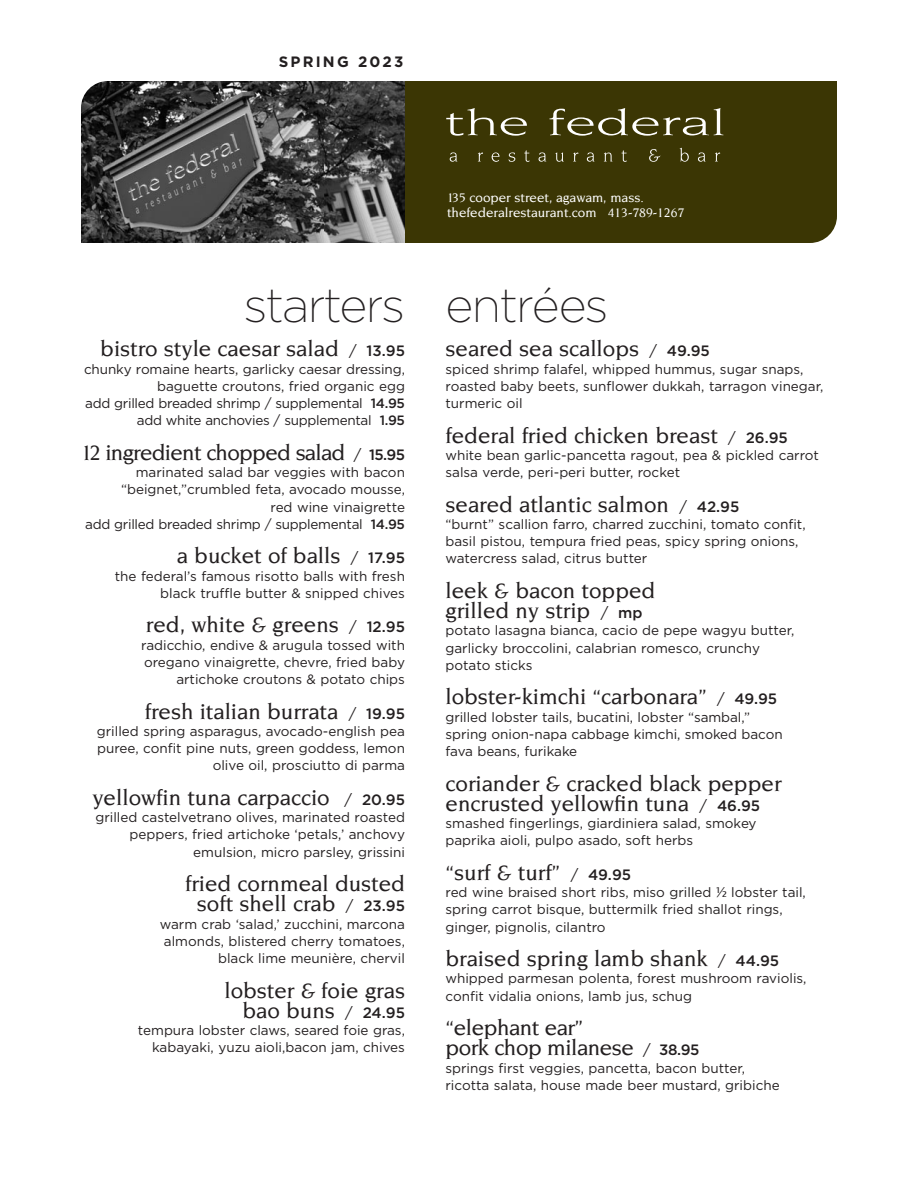
<style>
.page{position:relative;width:918px;height:1188px;background:#fff}
.page>*{position:absolute;margin:0;border:0;box-sizing:border-box;transform-origin:0 0}
.t1{font:200 48px "Gotham";letter-spacing:-.035em;color:#231f20}
.t2{font:500 22.5px/20.2px "Novarese";color:#231f20}
.t3{font:500 22.5px/20.2px "Novarese";letter-spacing:-.02em;color:#231f20}
.t4{font:500 22.5px "Novarese";letter-spacing:-.03em;color:#231f20}
.t5{font:700 15px "Gotham";letter-spacing:.145em;color:#231f20}
.t6{font:13.5px/17.2px "Gotham";color:#231f20}
.t7{font:13.5px/17.2px "Gotham";letter-spacing:-.02em;color:#231f20;text-align:right}
.t8{font:500 13.5px/15px "Novarese";color:#fff}
.s1{font-family:"Gotham";font-weight:400;font-size:15px}
.s2{font-family:"Gotham";font-size:15px}
.s3{font-weight:500}
.s4{font-family:"Lucida Grande"}
</style>
<div class="page">
<div style="left:322px;top:81px;width:515px;height:162px;background:#3b3604;border-radius:27px"></div>
<svg style="left:446px;top:108px;width:81px;height:28px"></svg>
<svg style="left:550px;top:108px;width:173px;height:28px"></svg>
<svg style="left:450px;top:152px;width:7px;height:10px"></svg>
<svg style="left:478px;top:150px;width:149px;height:12px"></svg>
<svg style="left:649px;top:149px;width:11px;height:13px"></svg>
<svg style="left:680px;top:148px;width:40px;height:14px"></svg>
<div style="left:760px;top:81px;width:77px;height:106px;background:#3b3604"></div>
<img style="left:81px;top:81px;width:324px;height:162px;border-radius:27px">
<img style="left:81px;top:218px;width:243px;height:25px">
<img style="left:324px;top:81px;width:81px;height:162px">
<p class="t5" style="left:279px;top:57px;width:126px">SPRING 2023</p>
<h1 class="t1" style="left:244px;top:287px;width:163px">starters</h1>
<h2 class="t2" style="left:100px;top:340px;width:306px">bistro style caesar salad <span class="s1">/</span> <span class="s2">13.95</span></h2>
<p class="t7" style="left:84px;top:361px;width:322px">chunky romaine hearts, garlicky caesar dressing, baguette croutons, fried organic egg<br>add grilled breaded shrimp / supplemental <span class="s3">14.95 </span>add white anchovies / supplemental <span class="s3">1.95</span></p>
<h2 class="t4" style="left:81px;top:443px;width:325px">12 ingredient chopped salad <span class="s1">/</span> <span class="s2">15.95</span></h2>
<p class="t6" style="left:85px;top:465px;width:321px;text-align:right">marinated salad bar veggies with bacon “beignet,”crumbled feta, avocado mousse,<br>red wine vinaigrette<br>add grilled breaded shrimp / supplemental <span class="s3">14.95</span></p>
<h2 class="t2" style="left:177px;top:547px;width:230px">a bucket of balls <span class="s1">/</span> <span class="s2">17.95</span></h2>
<p class="t6" style="left:115px;top:568px;width:292px;text-align:right">the federal’s famous risotto balls with fresh black truffle butter &amp; snipped chives</p>
<h2 class="t2" style="left:146px;top:616px;width:261px">red, white &amp; greens <span class="s1">/</span> <span class="s2">12.95</span></h2>
<p class="t6" style="left:141px;top:637px;width:265px;text-align:right">radicchio, endive &amp; arugula tossed with oregano vinaigrette, chevre, fried baby artichoke croutons &amp; potato chips</p>
<h2 class="t2" style="left:145px;top:702px;width:262px">fresh italian burrata <span class="s1">/</span> <span class="s2">19.95</span></h2>
<p class="t6" style="left:97px;top:723px;width:310px;text-align:right">grilled spring asparagus, avocado-english pea puree, confit pine nuts, green goddess, lemon olive oil, prosciutto di parma</p>
<h2 class="t2" style="left:92px;top:789px;width:314px">yellowfin tuna carpaccio <span class="s1">/</span> <span class="s2">20.95</span></h2>
<p class="t6" style="left:95px;top:810px;width:311px;text-align:right">grilled castelvetrano olives, marinated roasted peppers, fried artichoke ‘petals,’ anchovy emulsion, micro parsley, grissini</p>
<h2 class="t2" style="left:185px;top:875px;width:221px;text-align:center">fried cornmeal dusted soft shell crab <span class="s1">/</span> <span class="s2">23.95</span></h2>
<p class="t6" style="left:160px;top:916px;width:247px;text-align:right">warm crab ‘salad,’ zucchini, marcona almonds, blistered cherry tomatoes, black lime meunière, chervil</p>
<h2 class="t2" style="left:224px;top:981px;width:182px;text-align:right">lobster &amp; foie gras bao buns <span class="s1">/</span> <span class="s2">24.95</span></h2>
<p class="t6" style="left:138px;top:1023px;width:269px;text-align:right">tempura lobster claws, seared foie gras, kabayaki, yuzu aioli,bacon jam, chives</p>
<p class="t8" style="left:447px;top:191px;width:239px">135 cooper street, agawam, mass. thefederalrestaurant.com 413-789-1267</p>
<h1 class="t1" style="left:446px;top:287px;width:165px">entrées</h1>
<h2 class="t2" style="left:446px;top:340px;width:266px">seared sea scallops <span class="s1">/</span> <span class="s2">49.95</span></h2>
<p class="t6" style="left:446px;top:361px;width:379px">spiced shrimp falafel, whipped hummus, sugar snaps, roasted baby beets, sunflower dukkah, tarragon vinegar, turmeric oil</p>
<h2 class="t2" style="left:446px;top:426px;width:344px">federal fried chicken breast <span class="s1">/</span> <span class="s2">26.95</span></h2>
<p class="t6" style="left:445px;top:447px;width:375px">white bean garlic-pancetta ragout, pea &amp; pickled carrot salsa verde, peri-peri butter, rocket</p>
<h2 class="t2" style="left:446px;top:495px;width:295px">seared atlantic salmon <span class="s1">/</span> <span class="s2">42.95</span></h2>
<p class="t6" style="left:446px;top:516px;width:362px">“burnt” scallion farro, charred zucchini, tomato confit, basil pistou, tempura fried peas, spicy spring onions, watercress salad, citrus butter</p>
<h2 class="t2" style="left:446px;top:582px;width:211px">leek &amp; bacon topped grilled ny strip <span class="s1">/</span> <span class="s2">mp</span></h2>
<p class="t6" style="left:446px;top:623px;width:350px">potato lasagna bianca, cacio de pepe wagyu butter, garlicky broccolini, calabrian romesco, crunchy potato sticks</p>
<h2 class="t2" style="left:446px;top:688px;width:333px">lobster-kimchi “carbonara” <span class="s1">/</span> <span class="s2">49.95</span></h2>
<p class="t6" style="left:446px;top:709px;width:339px">grilled lobster tails, bucatini, lobster “sambal,” spring onion-napa cabbage kimchi, smoked bacon fava beans, furikake</p>
<h2 class="t2" style="left:446px;top:774px;width:337px">coriander &amp; cracked black pepper encrusted yellowfin tuna <span class="s1">/</span> <span class="s2">46.95</span></h2>
<p class="t6" style="left:446px;top:816px;width:313px">smashed fingerlings, giardiniera salad, smokey paprika aioli, pulpo asado, soft herbs</p>
<h2 class="t2" style="left:446px;top:864px;width:187px">“surf &amp; turf” <span class="s1">/</span> <span class="s2">49.95</span></h2>
<p class="t6" style="left:446px;top:885px;width:362px">red wine braised short ribs, miso grilled <span class="s4">½</span> lobster tail, spring carrot bisque, buttermilk fried shallot rings, ginger, pignolis, cilantro</p>
<h2 class="t2" style="left:446px;top:950px;width:335px">braised spring lamb shank <span class="s1">/</span> <span class="s2">44.95</span></h2>
<p class="t6" style="left:446px;top:971px;width:363px">whipped parmesan polenta, forest mushroom raviolis, confit vidalia onions, lamb jus, schug</p>
<h2 class="t3" style="left:446px;top:1019px;width:255px">“elephant ear”<br>pork chop milanese <span class="s1">/</span> <span class="s2">38.95</span></h2>
<p class="t6" style="left:446px;top:1060px;width:336px">springs first veggies, pancetta, bacon butter, ricotta salata, house made beer mustard, gribiche</p>
</div>
